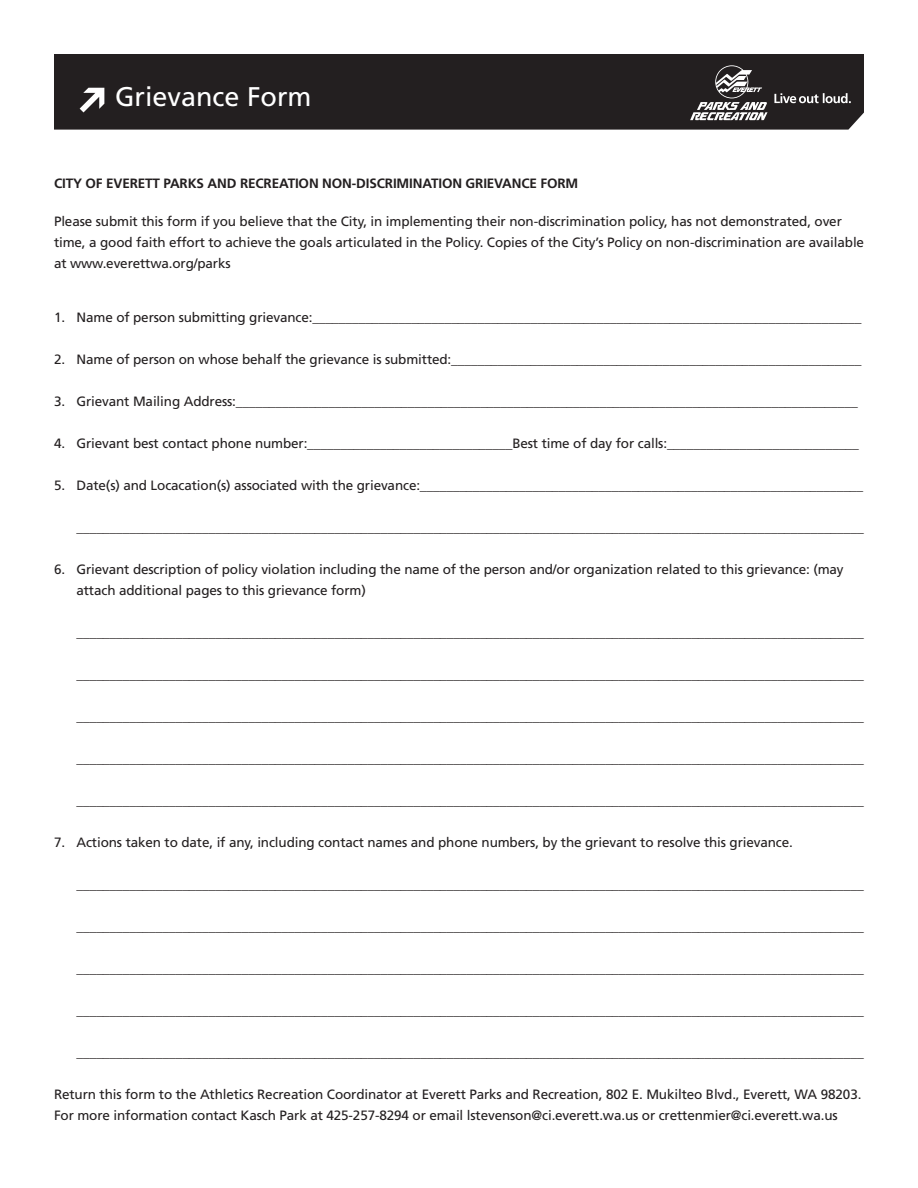
<style>
.page{position:relative;width:918px;height:1188px;background:#fff}
.page>*{position:absolute;margin:0;border:0;box-sizing:border-box;transform-origin:0 0}
.t1{font:27px "Frutiger LT Std";color:#fff}
.t2{font:13.5px/21.3px "Frutiger LT Std";letter-spacing:-.01em;color:#231f20}
.t3{font:700 13.5px "Frutiger LT Std";letter-spacing:-.01em;color:#231f20}
</style>
<div class="page">
<div style="left:54px;top:54px;width:810px;height:76px;background:#231f20"></div>
<svg style="left:80px;top:88px;width:24px;height:24px"></svg>
<svg style="left:690px;top:65px;width:78px;height:55px"></svg>
<svg style="left:774px;top:93px;width:77px;height:10px"></svg>
<h1 class="t1" style="left:115px;top:81px;width:198px">Grievance Form</h1>
<p class="t3" style="left:54px;top:175px;width:526px">CITY OF EVERETT PARKS AND RECREATION NON-DISCRIMINATION GRIEVANCE FORM</p>
<p class="t2" style="left:54px;top:210px;width:812px">Please submit this form if you believe that the City, in implementing their non-discrimination policy, has not demonstrated, over time, a good faith effort to achieve the goals articulated in the Policy. Copies of the City’s Policy on non-discrimination are available at www.everettwa.org/parks</p>
<p class="t2" style="left:54px;top:307px;width:809px">1. Name of person submitting grievance:___________________________________________________________________________________</p>
<p class="t2" style="left:54px;top:349px;width:809px">2. Name of person on whose behalf the grievance is submitted:______________________________________________________________</p>
<p class="t2" style="left:54px;top:391px;width:805px">3. Grievant Mailing Address:______________________________________________________________________________________________</p>
<p class="t2" style="left:54px;top:433px;width:807px">4. Grievant best contact phone number:_______________________________Best time of day for calls:_____________________________</p>
<p class="t2" style="left:54px;top:475px;width:811px">5. Date(s) and Locacation(s) associated with the grievance:___________________________________________________________________</p>
<p class="t2" style="left:77px;top:517px;width:789px">_______________________________________________________________________________________________________________________</p>
<p class="t2" style="left:77px;top:559px;width:769px;text-indent:-23px">6. Grievant description of policy violation including the name of the person and/or organization related to this grievance: (may attach additional pages to this grievance form)</p>
<p class="t2" style="left:77px;top:622px;width:789px">_______________________________________________________________________________________________________________________</p>
<p class="t2" style="left:77px;top:664px;width:789px">_______________________________________________________________________________________________________________________</p>
<p class="t2" style="left:77px;top:706px;width:789px">_______________________________________________________________________________________________________________________</p>
<p class="t2" style="left:77px;top:748px;width:789px">_______________________________________________________________________________________________________________________</p>
<p class="t2" style="left:77px;top:790px;width:789px">_______________________________________________________________________________________________________________________</p>
<p class="t2" style="left:54px;top:832px;width:740px">7. Actions taken to date, if any, including contact names and phone numbers, by the grievant to resolve this grievance.</p>
<p class="t2" style="left:77px;top:874px;width:789px">_______________________________________________________________________________________________________________________</p>
<p class="t2" style="left:77px;top:916px;width:789px">_______________________________________________________________________________________________________________________</p>
<p class="t2" style="left:77px;top:958px;width:789px">_______________________________________________________________________________________________________________________</p>
<p class="t2" style="left:77px;top:1000px;width:789px">_______________________________________________________________________________________________________________________</p>
<p class="t2" style="left:77px;top:1042px;width:789px">_______________________________________________________________________________________________________________________</p>
<p class="t2" style="left:54px;top:1084px;width:809px">Return this form to the Athletics Recreation Coordinator at Everett Parks and Recreation, 802 E. Mukilteo Blvd., Everett, WA 98203.<br>For more information contact Kasch Park at 425-257-8294 or email lstevenson@ci.everett.wa.us or crettenmier@ci.everett.wa.us</p>
</div>
